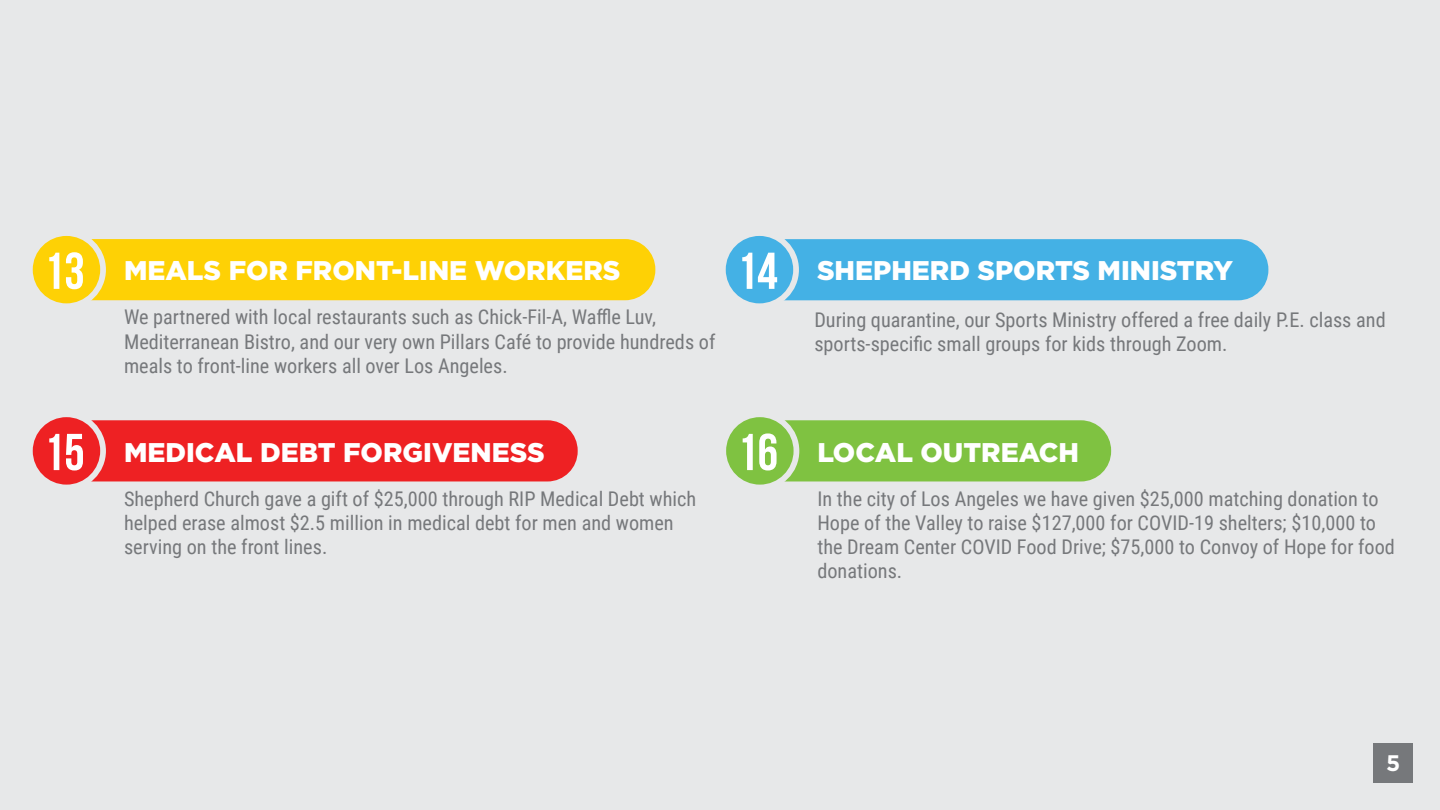
<style>
.page{position:relative;width:1440px;height:810px;background:#fff}
.page>*{position:absolute;margin:0;border:0;box-sizing:border-box;transform-origin:0 0}
.t1{font:700 51.75px "Bebas Neue";color:#fff}
.t2{font:900 27px "Gotham";color:#fff}
.t3{font:700 22.5px "Gotham";color:#fff}
.t4{font:20.25px/24.3px "Roboto Condensed";color:#76787b}
</style>
<div class="page">
<div style="left:1px;top:1px;width:1439px;height:809px;background:#e7e8e9"></div>
<div style="left:1373px;top:743px;width:40px;height:40px;background:#76787b"></div>
<div style="left:785px;top:420px;width:326px;height:61px;background:#7fc241"></div>
<div style="left:720px;top:411px;width:79px;height:79px;background:#e7e8e9;border-radius:50%"></div>
<div style="left:726px;top:417px;width:68px;height:68px;background:#7fc241;border-radius:50%"></div>
<div style="left:92px;top:239px;width:563px;height:61px;background:#fed105"></div>
<div style="left:27px;top:230px;width:79px;height:79px;background:#e7e8e9;border-radius:50%"></div>
<div style="left:33px;top:236px;width:67px;height:67px;background:#fed105;border-radius:50%"></div>
<div style="left:92px;top:420px;width:486px;height:61px;background:#ee2123"></div>
<div style="left:27px;top:411px;width:79px;height:79px;background:#e7e8e9;border-radius:50%"></div>
<div style="left:33px;top:417px;width:67px;height:68px;background:#ee2123;border-radius:50%"></div>
<div style="left:785px;top:239px;width:483px;height:61px;background:#44b1e5"></div>
<div style="left:720px;top:230px;width:79px;height:79px;background:#e7e8e9;border-radius:50%"></div>
<div style="left:726px;top:236px;width:67px;height:67px;background:#44b1e5;border-radius:50%"></div>
<p class="t1" style="left:44px;top:243px;width:42px">13</p>
<p class="t1" style="left:44px;top:424px;width:42px">15</p>
<p class="t2" style="left:124px;top:252px;width:498px">MEALS FOR FRONT-LINE WORKERS</p>
<p class="t4" style="left:124px;top:304px;width:593px">We partnered with local restaurants such as Chick-Fil-A, Waffle Luv,<br>Mediterranean Bistro, and our very own Pillars Café to provide hundreds of meals to front-line workers all over Los Angeles.</p>
<p class="t2" style="left:124px;top:433px;width:422px">MEDICAL DEBT FORGIVENESS</p>
<p class="t4" style="left:124px;top:485px;width:574px">Shepherd Church gave a gift of $25,000 through RIP Medical Debt which helped erase almost $2.5 million in medical debt for men and women serving on the front lines.</p>
<p class="t1" style="left:737px;top:243px;width:42px">14</p>
<p class="t1" style="left:737px;top:424px;width:42px">16</p>
<p class="t2" style="left:817px;top:252px;width:417px">SHEPHERD SPORTS MINISTRY</p>
<p class="t4" style="left:814px;top:307px;width:573px">During quarantine, our Sports Ministry offered a free daily P.E. class and sports-specific small groups for kids through Zoom.</p>
<p class="t2" style="left:817px;top:433px;width:263px">LOCAL OUTREACH</p>
<p class="t4" style="left:817px;top:485px;width:579px">In the city of Los Angeles we have given $25,000 matching donation to Hope of the Valley to raise $127,000 for COVID-19 shelters; $10,000 to the Dream Center COVID Food Drive; $75,000 to Convoy of Hope for food donations.</p>
<p class="t3" style="left:1386px;top:748px;width:16px">5</p>
</div>
